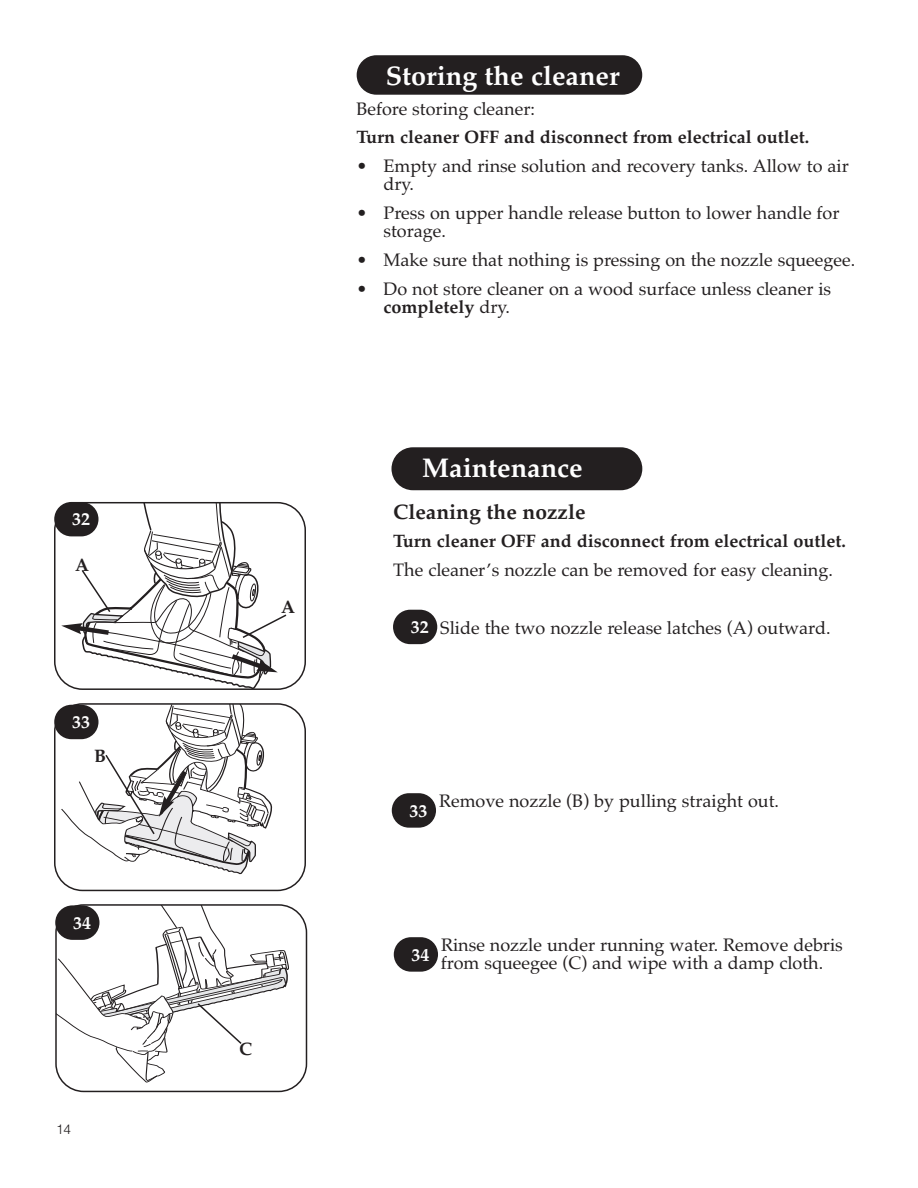
<style>
.page{position:relative;width:918px;height:1188px;background:#fff}
.page>*{position:absolute;margin:0;border:0;box-sizing:border-box;transform-origin:0 0}
.t1{font:700 27px "Palatino";color:#fff}
.t2{font:700 21px "Palatino";color:#231f20}
.t3{font:18px/18px "Palatino";color:#231f20}
.t4{font:700 18px "Palatino";color:#231f20}
.t5{font:700 18px "Palatino";color:#fff}
.t6{font:300 13.5px "Helvetica";color:#231f20}
.s1{font-weight:700}
</style>
<div class="page">
<div style="left:392px;top:447px;width:250px;height:43px;background:#231f20;border-radius:21px"></div>
<div style="left:357px;top:55px;width:285px;height:40px;background:#231f20;border-radius:20px"></div>
<div style="left:392px;top:793px;width:44px;height:35px;background:#231f20;border-radius:17px"></div>
<div style="left:394px;top:937px;width:44px;height:35px;background:#231f20;border-radius:17px"></div>
<div style="left:393px;top:610px;width:44px;height:34px;background:#231f20;border-radius:17px"></div>
<svg style="left:54px;top:502px;width:252px;height:188px"></svg>
<div style="left:54px;top:502px;width:44px;height:34px;background:#231f20;border-radius:17px"></div>
<svg style="left:54px;top:703px;width:252px;height:188px"></svg>
<svg style="left:55px;top:904px;width:252px;height:188px"></svg>
<div style="left:54px;top:705px;width:44px;height:34px;background:#231f20;border-radius:17px"></div>
<svg style="left:61px;top:503px;width:227px;height:186px"></svg>
<svg style="left:61px;top:704px;width:211px;height:170px"></svg>
<svg style="left:56px;top:905px;width:233px;height:177px"></svg>
<p class="t5" style="left:72px;top:509px;width:19px">32</p>
<p class="t4" style="left:75px;top:554px;width:16px">A</p>
<p class="t5" style="left:72px;top:711px;width:19px">33</p>
<p class="t4" style="left:94px;top:745px;width:14px">B</p>
<p class="t5" style="left:73px;top:912px;width:19px">34</p>
<p class="t6" style="left:56px;top:1122px;width:17px">14</p>
<p class="t4" style="left:281px;top:596px;width:16px">A</p>
<h1 class="t1" style="left:386px;top:60px;width:235px">Storing the cleaner</h1>
<p class="t3" style="left:356px;top:99px;width:180px">Before storing cleaner:</p>
<p class="t4" style="left:356px;top:127px;width:454px">Turn cleaner OFF and disconnect from electrical outlet.</p>
<p class="t3" style="left:383px;top:157px;width:467px;text-indent:-27px">• Empty and rinse solution and recovery tanks. Allow to air dry.</p>
<p class="t3" style="left:383px;top:204px;width:458px;text-indent:-27px">• Press on upper handle release button to lower handle for storage.</p>
<p class="t3" style="left:356px;top:251px;width:500px">• Make sure that nothing is pressing on the nozzle squeegee.</p>
<p class="t3" style="left:383px;top:279px;width:449px;text-indent:-27px">• Do not store cleaner on a wood surface unless cleaner is <span class="s1">completely</span> dry.</p>
<h1 class="t1" style="left:422px;top:452px;width:162px">Maintenance</h1>
<p class="t2" style="left:393px;top:499px;width:194px">Cleaning the nozzle</p>
<p class="t4" style="left:393px;top:531px;width:454px">Turn cleaner OFF and disconnect from electrical outlet.</p>
<p class="t3" style="left:393px;top:561px;width:441px">The cleaner’s nozzle can be removed for easy cleaning.</p>
<p class="t3" style="left:440px;top:619px;width:392px">Slide the two nozzle release latches (A) outward.</p>
<p class="t5" style="left:411px;top:616px;width:19px">32</p>
<p class="t4" style="left:239px;top:1038px;width:14px">C</p>
<p class="t5" style="left:410px;top:800px;width:19px">33</p>
<p class="t3" style="left:439px;top:791px;width:342px">Remove nozzle (B) by pulling straight out.</p>
<p class="t5" style="left:412px;top:944px;width:19px">34</p>
<p class="t3" style="left:441px;top:935px;width:403px">Rinse nozzle under running water. Remove debris from squeegee (C) and wipe with a damp cloth.</p>
</div>
